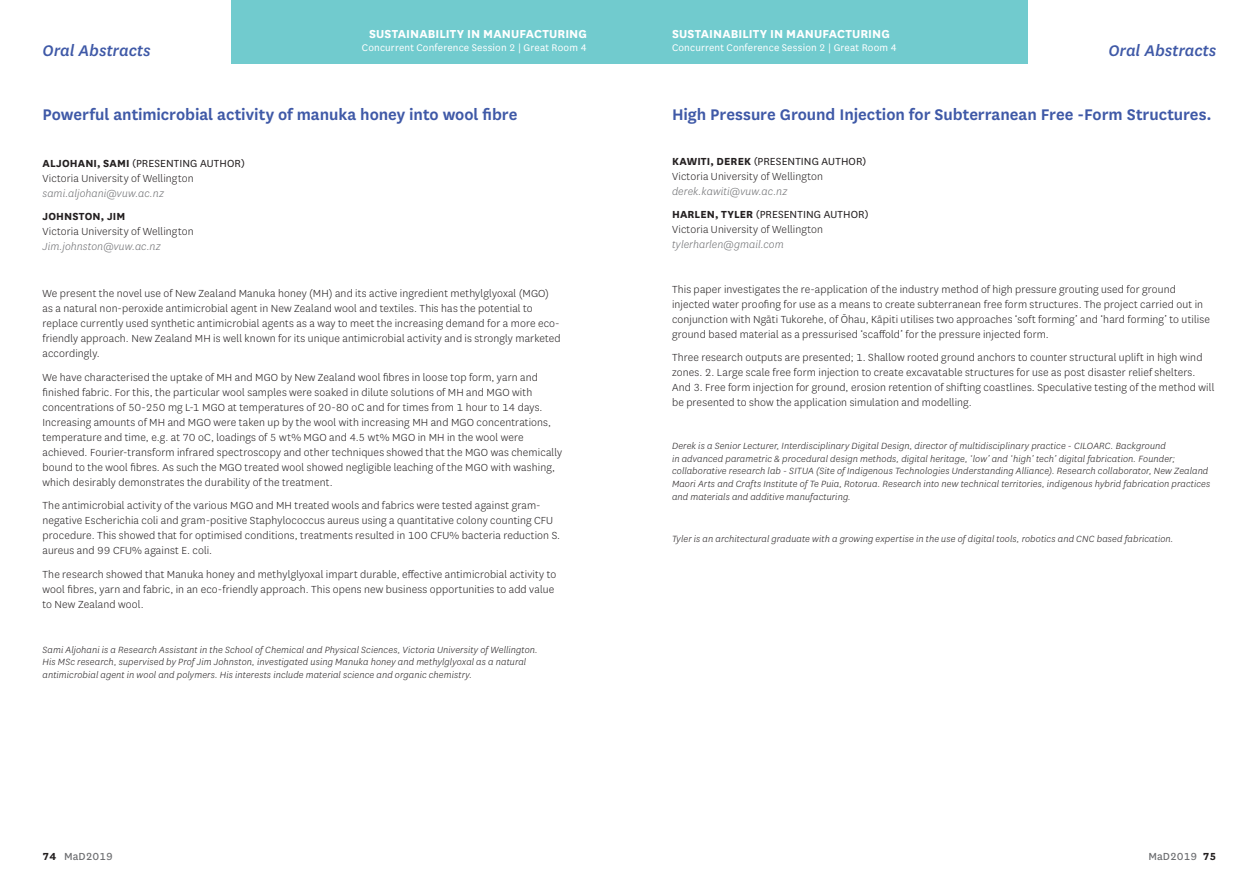
<style>
.page{position:relative;width:1259px;height:893px;background:#fff}
.page>*{position:absolute;margin:0;border:0;box-sizing:border-box;transform-origin:0 0}
.Header_1{font:600 18px "National";letter-spacing:-.005em;color:#3f59a7}
.t1{font:italic 500 18px "National";color:#3f59a7}
.t2{font:700 13.5px "National";letter-spacing:.01em;color:#fff}
.Body_copy{font:300 12px/15px "National";letter-spacing:.01em;color:#231f20}
.Subhead_Caps{font:12px "National";letter-spacing:.01em;color:#231f20}
.t3{font:12px "National";color:#6c6d70}
.Subhead_Caps-2{font:700 12px "National";letter-spacing:.01em;color:#231f20}
.t4{font:11.25px "National";letter-spacing:.015em;color:#fff}
.Abstracts_Bio{font:italic 300 10.5px/12.8px "National";letter-spacing:.01em;color:#231f20}
.s1{font-weight:700}
.s2{font-style:italic;color:#6c6d70}
.s3{font-weight:700;color:#231f20}
</style>
<div class="page">
<div style="left:629px;top:0;width:399px;height:64px;background:#71cbce"></div>
<div style="left:231px;top:0;width:398px;height:64px;background:#71cbce"></div>
<p class="t2" style="left:369px;top:25px;width:219px">SUSTAINABILITY IN MANUFACTURING</p>
<p class="t4" style="left:362px;top:40px;width:226px">Concurrent Conference Session 2 | Great Room 4</p>
<p class="t2" style="left:672px;top:25px;width:219px">SUSTAINABILITY IN MANUFACTURING</p>
<p class="t4" style="left:672px;top:40px;width:226px">Concurrent Conference Session 2 | Great Room 4</p>
<h1 class="t1" style="left:43px;top:39px;width:110px">Oral Abstracts</h1>
<h1 class="t1" style="left:1108px;top:39px;width:110px">Oral Abstracts</h1>
<p class="Header_1" style="left:43px;top:102px;width:476px">Powerful antimicrobial activity of manuka honey into wool fibre</p>
<p class="Subhead_Caps" style="left:43px;top:155px;width:204px"><span class="s1">ALJOHANI, SAMI</span> (PRESENTING AUTHOR)</p>
<p class="Body_copy" style="left:43px;top:170px;width:153px">Victoria University of Wellington <span class="s2">sami.aljohani@vuw.ac.nz</span></p>
<p class="Subhead_Caps-2" style="left:43px;top:208px;width:84px">JOHNSTON, JIM</p>
<p class="Body_copy" style="left:43px;top:224px;width:153px">Victoria University of Wellington<br><span class="s2">Jim.johnston@vuw.ac.nz</span></p>
<p class="Body_copy" style="left:43px;top:286px;width:520px">We present the novel use of New Zealand Manuka honey (MH) and its active ingredient methylglyoxal (MGO) as a natural non-peroxide antimicrobial agent in New Zealand wool and textiles. This has the potential to replace currently used synthetic antimicrobial agents as a way to meet the increasing demand for a more eco&shy;friendly approach. New Zealand MH is well known for its unique antimicrobial activity and is strongly marketed accordingly.</p>
<p class="Body_copy" style="left:43px;top:369px;width:521px">We have characterised the uptake of MH and MGO by New Zealand wool fibres in loose top form, yarn and finished fabric. For this, the particular wool samples were soaked in dilute solutions of MH and MGO with concentrations of 50-250 mg L-1 MGO at temperatures of 20-80 oC and for times from 1 hour to 14 days.<br>Increasing amounts of MH and MGO were taken up by the wool with increasing MH and MGO concentrations, temperature and time, e.g. at 70 oC, loadings of 5 wt% MGO and 4.5 wt% MGO in MH in the wool were achieved. Fourier-transform infrared spectroscopy and other techniques showed that the MGO was chemically bound to the wool fibres. As such the MGO treated wool showed negligible leaching of the MGO with washing, which desirably demonstrates the durability of the treatment.</p>
<p class="Body_copy" style="left:43px;top:498px;width:519px">The antimicrobial activity of the various MGO and MH treated wools and fabrics were tested against gram&shy;negative Escherichia coli and gram-positive Staphylococcus aureus using a quantitative colony counting CFU procedure. This showed that for optimised conditions, treatments resulted in 100 CFU% bacteria reduction S. aureus and 99 CFU% against E. coli.</p>
<p class="Body_copy" style="left:43px;top:566px;width:515px">The research showed that Manuka honey and methylglyoxal impart durable, effective antimicrobial activity to wool fibres, yarn and fabric, in an eco-friendly approach. This opens new business opportunities to add value to New Zealand wool.</p>
<p class="Abstracts_Bio" style="left:43px;top:643px;width:497px">Sami Aljohani is a Research Assistant in the School of Chemical and Physical Sciences, Victoria University of Wellington.<br>His MSc research, supervised by Prof Jim Johnston, investigated using Manuka honey and methylglyoxal as a natural antimicrobial agent in wool and polymers. His interests include material science and organic chemistry.</p>
<p class="Header_1" style="left:672px;top:102px;width:541px">High Pressure Ground Injection for Subterranean Free -Form Structures.</p>
<p class="Subhead_Caps" style="left:672px;top:153px;width:196px"><span class="s1">KAWITI, DEREK</span> (PRESENTING AUTHOR)</p>
<p class="Body_copy" style="left:672px;top:168px;width:153px">Victoria University of Wellington <span class="s2">derek.kawiti@vuw.ac.nz</span></p>
<p class="Subhead_Caps" style="left:672px;top:207px;width:198px"><span class="s1">HARLEN, TYLER</span> (PRESENTING AUTHOR)</p>
<p class="Body_copy" style="left:672px;top:222px;width:153px">Victoria University of Wellington <span class="s2">tylerharlen@gmail.com</span></p>
<p class="Body_copy" style="left:672px;top:281px;width:539px">This paper investigates the re-application of the industry method of high pressure grouting used for ground injected water proofing for use as a means to create subterranean free form structures. The project carried out in conjunction with Ngāti Tukorehe, of Ōhau, Kāpiti utilises two approaches ‘soft forming’ and ‘hard forming’ to utilise ground based material as a pressurised ‘scaffold’ for the pressure injected form.</p>
<p class="Body_copy" style="left:672px;top:350px;width:544px">Three research outputs are presented; 1. Shallow rooted ground anchors to counter structural uplift in high wind zones. 2. Large scale free form injection to create excavatable structures for use as post disaster relief shelters.<br>And 3. Free form injection for ground, erosion retention of shifting coastlines. Speculative testing of the method will be presented to show the application simulation and modelling.</p>
<p class="Abstracts_Bio" style="left:672px;top:439px;width:540px">Derek is a Senior Lecturer, Interdisciplinary Digital Design, director of multidisciplinary practice - CILOARC. Background<br>in advanced parametric &amp; procedural design methods, digital heritage, ‘low’ and ‘high’ tech’ digital fabrication. Founder; collaborative research lab - SITUA (Site of Indigenous Technologies Understanding Alliance). Research collaborator, New Zealand Maori Arts and Crafts Institute of Te Puia, Rotorua. Research into new technical territories, indigenous hybrid fabrication practices and materials and additive manufacturing.</p>
<p class="Abstracts_Bio" style="left:672px;top:532px;width:503px">Tyler is an architectural graduate with a growing expertise in the use of digital tools, robotics and CNC based fabrication.</p>
<p class="t3" style="left:43px;top:848px;width:72px"><span class="s3">74</span> MaD2019</p>
<p class="t3" style="left:1148px;top:848px;width:69px">MaD2019 <span class="s3">75</span></p>
</div>
